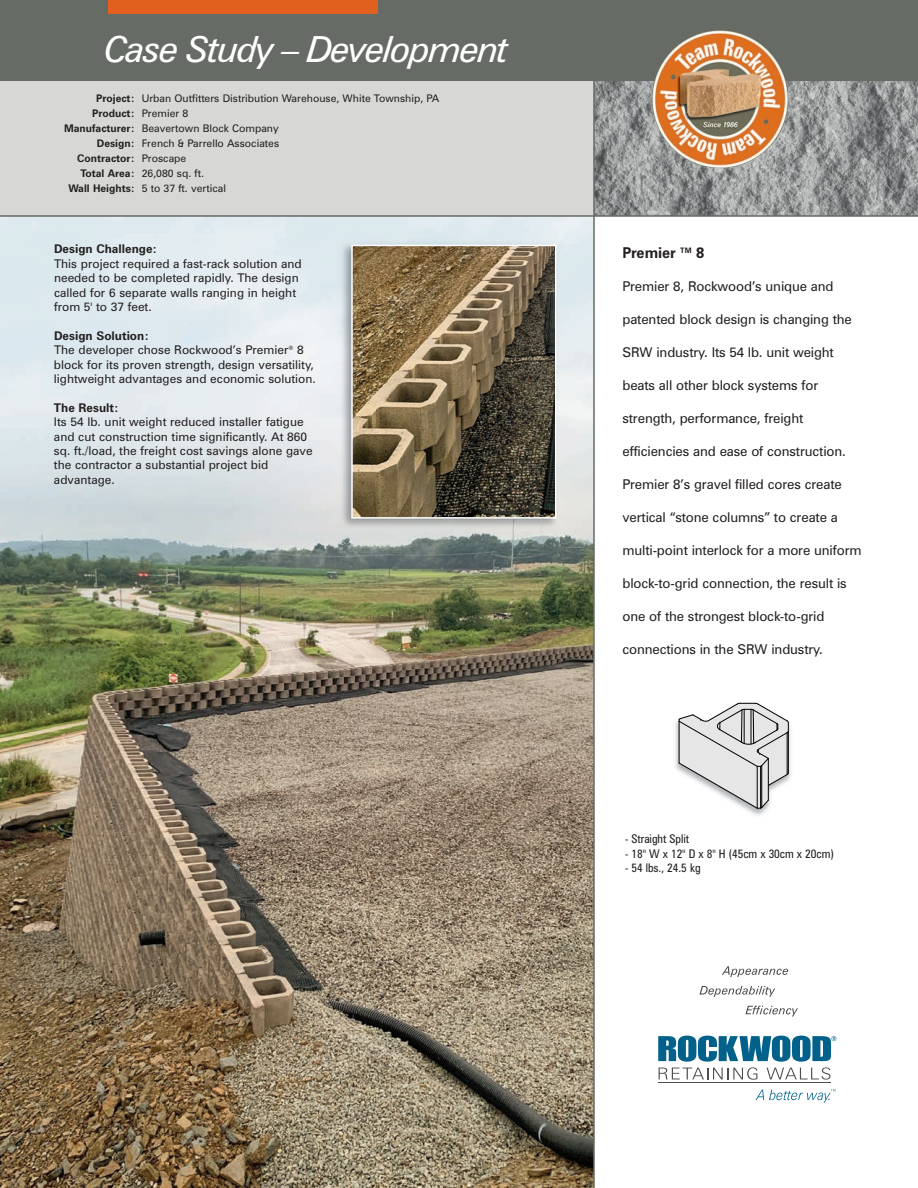
<style>
.page{position:relative;width:918px;height:1188px;background:#fff}
.page>*{position:absolute;margin:0;border:0;box-sizing:border-box;transform-origin:0 0}
.t1{font:italic 36px "Zurich BT";letter-spacing:-.055em;color:#fff}
.t2{font:700 15px "Zurich BT";letter-spacing:-.005em;color:#231f20}
.t3{font:13.5px "Zurich BT";letter-spacing:-.01em;color:#231f20}
.t4{font:12px/14.4px "Zurich BT";color:#231f20}
.t5{font:condensed 12px "Zurich BT";letter-spacing:-.005em;color:#231f20}
.t6{font:700 12px "Zurich BT";color:#231f20}
.t7{font:10.5px "Zurich BT";color:#231f20}
.t8{font:700 10.5px "Zurich BT";color:#231f20}
.s1{font-weight:700}
.s2{font-weight:400}
</style>
<div class="page">
<img style="left:595px;top:81px;width:323px;height:134px">
<img style="left:0;top:217px;width:593px;height:971px">
<div style="left:0;top:73px;width:594px;height:143px;background:#d7d8d6"></div>
<div style="left:0;top:0;width:918px;height:81px;background:#666b65"></div>
<div style="left:108px;top:0;width:270px;height:14px;background:#e1601e"></div>
<hr style="left:0;top:215px;width:918px;height:2px;background:#666b65">
<img style="left:675px;top:702px;width:116px;height:113px">
<svg style="left:678px;top:703px;width:111px;height:106px"></svg>
<hr style="left:744px;top:709px;width:1px;height:35px;background:#000">
<hr style="left:751px;top:709px;width:1px;height:35px;background:#000">
<hr style="left:593px;top:77px;width:2px;height:1111px;background:#666b65">
<svg style="left:658px;top:1036px;width:178px;height:44px"></svg>
<hr style="left:658px;top:1083px;width:173px;height:1px;background:#4d4d4d">
<svg style="left:756px;top:1089px;width:79px;height:14px"></svg>
<svg style="left:722px;top:966px;width:66px;height:11px"></svg>
<svg style="left:699px;top:986px;width:76px;height:11px"></svg>
<svg style="left:745px;top:1006px;width:53px;height:11px"></svg>
<img style="left:337px;top:239px;width:225px;height:294px">
<img style="left:354px;top:248px;width:199px;height:268px">
<div style="left:351px;top:245px;width:205px;height:274px;border:2px solid #fff"></div>
<h1 class="t1" style="left:104px;top:35px;width:407px">Case Study – Development</h1>
<p class="t7" style="left:96px;top:95px;width:345px"><span class="s1">Project:</span> Urban Outfitters Distribution Warehouse, White Township, PA</p>
<p class="t8" style="left:92px;top:109px;width:98px">Product: <span class="s2">Premier 8</span></p>
<p class="t7" style="left:64px;top:125px;width:216px"><span class="s1">Manufacturer:</span> Beavertown Block Company</p>
<p class="t7" style="left:97px;top:140px;width:184px"><span class="s1">Design:</span> French &amp; Parrello Associates</p>
<p class="t8" style="left:77px;top:154px;width:111px">Contractor: <span class="s2">Proscape</span></p>
<p class="t7" style="left:80px;top:170px;width:125px"><span class="s1">Total Area:</span> 26,080 sq. ft.</p>
<p class="t7" style="left:68px;top:185px;width:159px"><span class="s1">Wall Heights:</span> 5 to 37 ft. vertical</p>
<p class="t6" style="left:54px;top:244px;width:105px">Design Challenge:</p>
<p class="t4" style="left:54px;top:257px;width:249px">This project required a fast-rack solution and needed to be completed rapidly. The design called for 6 separate walls ranging in height from 5' to 37 feet.</p>
<p class="t4" style="left:54px;top:329px;width:263px"><span class="s1">Design Solution:<br></span>The developer chose Rockwood’s Premier<sup>®</sup> 8 block for its proven strength, design versatility, lightweight advantages and economic solution.</p>
<p class="t6" style="left:54px;top:403px;width:66px">The Result:</p>
<p class="t4" style="left:54px;top:416px;width:260px">Its 54 lb. unit weight reduced installer fatigue and cut construction time significantly. At 860 sq. ft./load, the freight cost savings alone gave the contractor a substantial project bid advantage.</p>
<p class="t2" style="left:622px;top:247px;width:83px">Premier <sup>TM</sup> 8</p>
<p class="t3" style="left:622px;top:282px;width:213px">Premier 8, Rockwood’s unique and</p>
<p class="t3" style="left:622px;top:315px;width:231px">patented block design is changing the</p>
<p class="t3" style="left:622px;top:348px;width:213px">SRW industry. Its 54 lb. unit weight</p>
<p class="t3" style="left:622px;top:381px;width:197px">beats all other block systems for</p>
<p class="t3" style="left:622px;top:414px;width:182px">strength, performance, freight</p>
<p class="t3" style="left:622px;top:447px;width:225px">efficiencies and ease of construction.</p>
<p class="t3" style="left:622px;top:480px;width:221px">Premier 8’s gravel filled cores create</p>
<p class="t3" style="left:622px;top:513px;width:217px">vertical “stone columns” to create a</p>
<p class="t3" style="left:622px;top:546px;width:241px">multi-point interlock for a more uniform</p>
<p class="t3" style="left:622px;top:579px;width:226px">block-to-grid connection, the result is</p>
<p class="t3" style="left:622px;top:612px;width:204px">one of the strongest block-to-grid</p>
<p class="t3" style="left:622px;top:645px;width:202px">connections in the SRW industry.</p>
<p class="t5" style="left:625px;top:835px;width:66px">- Straight Split</p>
<p class="t5" style="left:625px;top:849px;width:210px">- 18" W x 12" D x 8" H (45cm x 30cm x 20cm)</p>
<p class="t5" style="left:625px;top:864px;width:77px">- 54 lbs., 24.5 kg</p>
</div>
